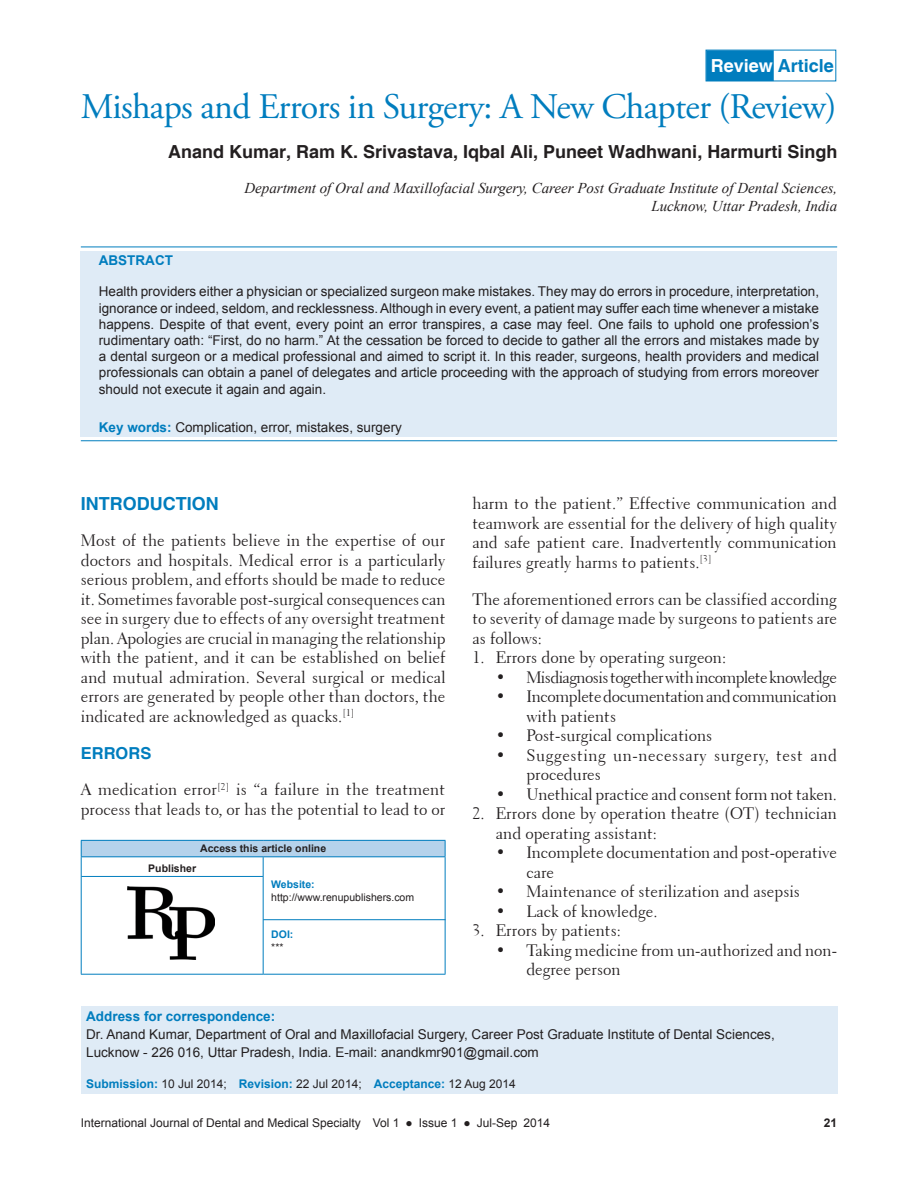
<style>
.page{position:relative;width:918px;height:1188px;background:#fff}
.page>*{position:absolute;margin:0;border:0;box-sizing:border-box;transform-origin:0 0}
.t1{font:36px "Adobe Garamond Pro";letter-spacing:-.02em;color:#007dbe}
.t2{font:700 18px "Helvetica";color:#231f20}
.t3{font:700 18px "Helvetica";color:#007dbe}
.t4{font:16.5px/19.5px "Transitional 521 BT Roman A";color:#231f20}
.t5{font:16.5px/19.5px "Transitional 521 BT Roman A";letter-spacing:-.02em;color:#231f20}
.t6{font:16.5px/19.5px "Transitional 521 BT Roman A";letter-spacing:.035em;color:#231f20}
.t7{font:16.5px "Transitional 521 BT Roman A";letter-spacing:-.035em;color:#231f20}
.t8{font:700 16.5px "Helvetica";color:#007dbe}
.t9{font:italic 15px/18px "Times New Roman";color:#231f20;text-align:right}
.t10{font:13.5px/16.2px "Arial";color:#231f20;text-align:justify}
.t11{font:700 13.5px "Arial";color:#007dbe}
.t12{font:12px "Arial";color:#231f20}
.t13{font:700 12px "Arial";color:#007dbe}
.t14{font:700 12px "Arial";color:#231f20}
.t15{font:10.5px/12.6px "Arial";color:#231f20}
.t16{font:700 10.5px "Arial";color:#231f20}
.t17{font:700 10.5px/12.6px "Arial";color:#007dbe}
.s1{color:#fff}
.s2{font-weight:700;color:#007dbe}
.s3{font-weight:400;color:#231f20}
</style>
<div class="page">
<div style="left:81px;top:251px;width:756px;height:185px;background:#dfebf6"></div>
<hr style="left:81px;top:247px;width:756px;height:1px;background:#007dbe">
<hr style="left:81px;top:440px;width:756px;height:1px;background:#007dbe">
<div style="left:81px;top:1006px;width:756px;height:87px;background:#dfebf6"></div>
<div style="left:706px;top:50px;width:68px;height:31px;background:#007dbe"></div>
<div style="left:706px;top:50px;width:130px;height:31px;border:1px solid #007dbe"></div>
<div style="left:81px;top:840px;width:364px;height:17px;background:#b5d2eb"></div>
<hr style="left:81px;top:840px;width:182px;height:1px;background:#007dbe">
<svg style="left:81px;top:841px;width:1px;height:15px"></svg>
<hr style="left:263px;top:840px;width:183px;height:1px;background:#007dbe">
<svg style="left:445px;top:841px;width:1px;height:15px"></svg>
<hr style="left:81px;top:856px;width:182px;height:1px;background:#007dbe">
<hr style="left:263px;top:856px;width:183px;height:1px;background:#007dbe">
<hr style="left:81px;top:857px;width:1px;height:117px;background:#007dbe">
<hr style="left:263px;top:857px;width:1px;height:117px;background:#007dbe">
<hr style="left:445px;top:857px;width:1px;height:117px;background:#007dbe">
<hr style="left:81px;top:974px;width:182px;height:1px;background:#007dbe">
<hr style="left:263px;top:974px;width:183px;height:1px;background:#007dbe">
<hr style="left:81px;top:876px;width:182px;height:1px;background:#007dbe">
<hr style="left:263px;top:919px;width:183px;height:1px;background:#007dbe">
<img style="left:128px;top:887px;width:87px;height:72px">
<p class="t3" style="left:711px;top:55px;width:125px"><span class="s1">Review</span> Article</p>
<p class="t1" style="left:81px;top:85px;width:757px">Mishaps and Errors in Surgery: A New Chapter (Review)</p>
<p class="t2" style="left:168px;top:140px;width:671px">Anand Kumar, Ram K. Srivastava, Iqbal Ali, Puneet Wadhwani, Harmurti Singh</p>
<p class="t9" style="left:244px;top:178px;width:594px">Department of Oral and Maxillofacial Surgery, Career Post Graduate Institute of Dental Sciences,<br>Lucknow, Uttar Pradesh, India</p>
<p class="t11" style="left:99px;top:252px;width:76px">ABSTRACT</p>
<p class="t10" style="left:99px;top:284px;width:722px">Health providers either a physician or specialized surgeon make mistakes. They may do errors in procedure, interpretation, ignorance or indeed, seldom, and recklessness. Although in every event, a patient may suffer each time whenever a mistake happens. Despite of that event, every point an error transpires, a case may feel. One fails to uphold one profession’s rudimentary oath: “First, do no harm.” At the cessation be forced to decide to gather all the errors and mistakes made by a dental surgeon or a medical professional and aimed to script it. In this reader, surgeons, health providers and medical professionals can obtain a panel of delegates and article proceeding with the approach of studying from errors moreover should not execute it again and again.</p>
<p class="t10" style="left:99px;top:419px;width:305px"><span class="s2">Key words:</span> Complication, error, mistakes, surgery</p>
<p class="t3" style="left:81px;top:493px;width:139px">INTRODUCTION</p>
<p class="t4" style="left:81px;top:531px;width:366px;text-align:justify">Most of the patients believe in the expertise of our doctors and hospitals. Medical error is a particularly serious problem, and efforts should be made to reduce it. Sometimes favorable post-surgical consequences can see in surgery due to effects of any oversight treatment plan. Apologies are crucial in managing the relationship with the patient, and it can be established on belief and mutual admiration. Several surgical or medical errors are generated by people other than doctors, the indicated are acknowledged as quacks.<sup>[1]</sup></p>
<p class="t8" style="left:81px;top:743px;width:72px">ERRORS</p>
<p class="t4" style="left:81px;top:780px;width:366px">A medication error<sup>[2]</sup> is “a failure in the treatment process that leads to, or has the potential to lead to or</p>
<p class="t4" style="left:472px;top:494px;width:366px;text-align:justify">harm to the patient.” Effective communication and teamwork are essential for the delivery of high quality and safe patient care. Inadvertently communication failures greatly harms to patients.<sup>[3]</sup></p>
<p class="t4" style="left:472px;top:589px;width:366px;text-align:justify">The aforementioned errors can be classified according to severity of damage made by surgeons to patients are as follows:</p>
<p class="t4" style="left:472px;top:648px;width:255px">1. Errors done by operating surgeon:</p>
<p class="t7" style="left:496px;top:667px;width:343px">• Misdiagnosistogetherwithincompleteknowledge</p>
<p class="t5" style="left:526px;top:687px;width:312px;text-indent:-31px">• Incompletedocumentationandcommunication with patients</p>
<p class="t4" style="left:496px;top:726px;width:218px">• Post-surgical complications</p>
<p class="t6" style="left:526px;top:745px;width:312px;text-indent:-31px">• Suggesting un-necessary surgery, test and procedures</p>
<p class="t4" style="left:496px;top:784px;width:343px">• Unethical practice and consent form not taken.</p>
<p class="t4" style="left:496px;top:804px;width:343px;text-indent:-23px">2. Errors done by operation theatre (OT) technician and operating assistant:</p>
<p class="t4" style="left:526px;top:843px;width:312px;text-indent:-31px">• Incomplete documentation and post-operative care</p>
<p class="t4" style="left:496px;top:882px;width:306px">• Maintenance of sterilization and asepsis</p>
<p class="t4" style="left:496px;top:901px;width:163px">• Lack of knowledge.</p>
<p class="t4" style="left:472px;top:921px;width:150px">3. Errors by patients:</p>
<p class="t4" style="left:526px;top:940px;width:312px;text-indent:-31px">• Taking medicine from un-authorized and non&shy;degree person</p>
<p class="t10" style="left:86px;top:1007px;width:690px;line-height:18px;text-align:left"><span class="s2">Address for correspondence:<br></span>Dr. Anand Kumar, Department of Oral and Maxillofacial Surgery, Career Post Graduate Institute of Dental Sciences,<br>Lucknow - 226 016, Uttar Pradesh, India. E-mail: anandkmr901@gmail.com</p>
<p class="t13" style="left:86px;top:1076px;width:431px">Submission: <span class="s3">10 Jul 2014;</span> Revision: <span class="s3">22 Jul 2014;</span> Acceptance: <span class="s3">12 Aug 2014</span></p>
<p class="t16" style="left:200px;top:842px;width:128px">Access this article online</p>
<p class="t16" style="left:148px;top:861px;width:49px">Publisher</p>
<p class="t15" style="left:271px;top:878px;width:144px"><span class="s2">Website: </span>http://www.renupublishers.com</p>
<p class="t17" style="left:271px;top:928px;width:24px">DOI: <span class="s3">***</span></p>
<p class="t12" style="left:81px;top:1115px;width:471px">International Journal of Dental and Medical Specialty Vol 1 ● Issue 1 ● Jul-Sep 2014</p>
<p class="t14" style="left:824px;top:1115px;width:15px">21</p>
</div>
